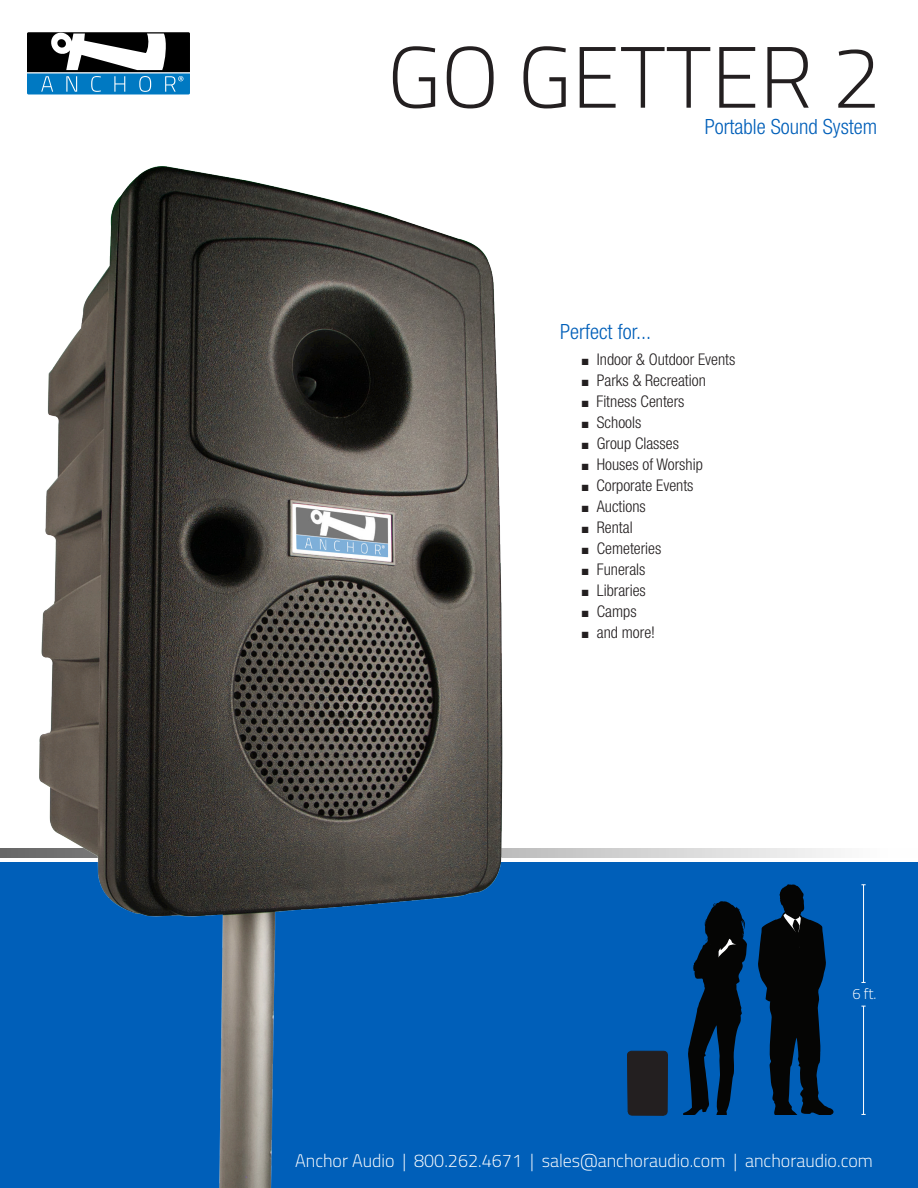
<style>
.page{position:relative;width:918px;height:1188px;background:#fff}
.page>*{position:absolute;margin:0;border:0;box-sizing:border-box;transform-origin:0 0}
.t1{font:300 87px "Cairo";color:#231f20}
.t2{font:300 condensed 21px "Helvetica Neue";color:#005fb9}
.t3{font:300 18px "Cairo";color:#fff}
.features_list{font:300 condensed 16.2px "Helvetica Neue";color:#231f20}
.t4{font:300 14.7px "Cairo";color:#fff}
</style>
<div class="page">
<div style="left:0;top:863px;width:918px;height:325px;background:#005fb9"></div>
<svg style="left:525px;top:848px;width:309px;height:9px;background:#dadada"></svg>
<img style="left:0;top:166px;width:525px;height:1022px">
<svg style="left:683px;top:901px;width:64px;height:214px"></svg>
<svg style="left:758px;top:884px;width:76px;height:231px"></svg>
<hr style="left:863px;top:885px;width:1px;height:97px;background:#fff">
<hr style="left:863px;top:1006px;width:1px;height:108px;background:#fff">
<div style="left:627px;top:1051px;width:41px;height:65px;background:#231f20"></div>
<svg style="left:27px;top:32px;width:163px;height:62px"></svg>
<p class="t1" style="left:387px;top:6px;width:495px">GO GETTER 2</p>
<p class="t2" style="left:705px;top:115px;width:174px">Portable Sound System</p>
<p class="t2" style="left:560px;top:320px;width:93px">Perfect for...</p>
<p class="features_list" style="left:582px;top:350px;width:155px">■ Indoor &amp; Outdoor Events</p>
<p class="features_list" style="left:582px;top:371px;width:125px">■ Parks &amp; Recreation</p>
<p class="features_list" style="left:582px;top:392px;width:104px">■ Fitness Centers</p>
<p class="features_list" style="left:582px;top:413px;width:61px">■ Schools</p>
<p class="features_list" style="left:582px;top:434px;width:99px">■ Group Classes</p>
<p class="features_list" style="left:582px;top:455px;width:122px">■ Houses of Worship</p>
<p class="features_list" style="left:582px;top:476px;width:113px">■ Corporate Events</p>
<p class="features_list" style="left:582px;top:497px;width:65px">■ Auctions</p>
<p class="features_list" style="left:582px;top:518px;width:52px">■ Rental</p>
<p class="features_list" style="left:582px;top:539px;width:81px">■ Cemeteries</p>
<p class="features_list" style="left:582px;top:560px;width:65px">■ Funerals</p>
<p class="features_list" style="left:582px;top:581px;width:65px">■ Libraries</p>
<p class="features_list" style="left:582px;top:602px;width:56px">■ Camps</p>
<p class="features_list" style="left:582px;top:623px;width:75px">■ and more!</p>
<p class="t4" style="left:852px;top:982px;width:26px">6 ft.</p>
<p class="t3" style="left:295px;top:1146px;width:579px">Anchor Audio | 800.262.4671 | sales@anchoraudio.com | anchoraudio.com</p>
</div>
